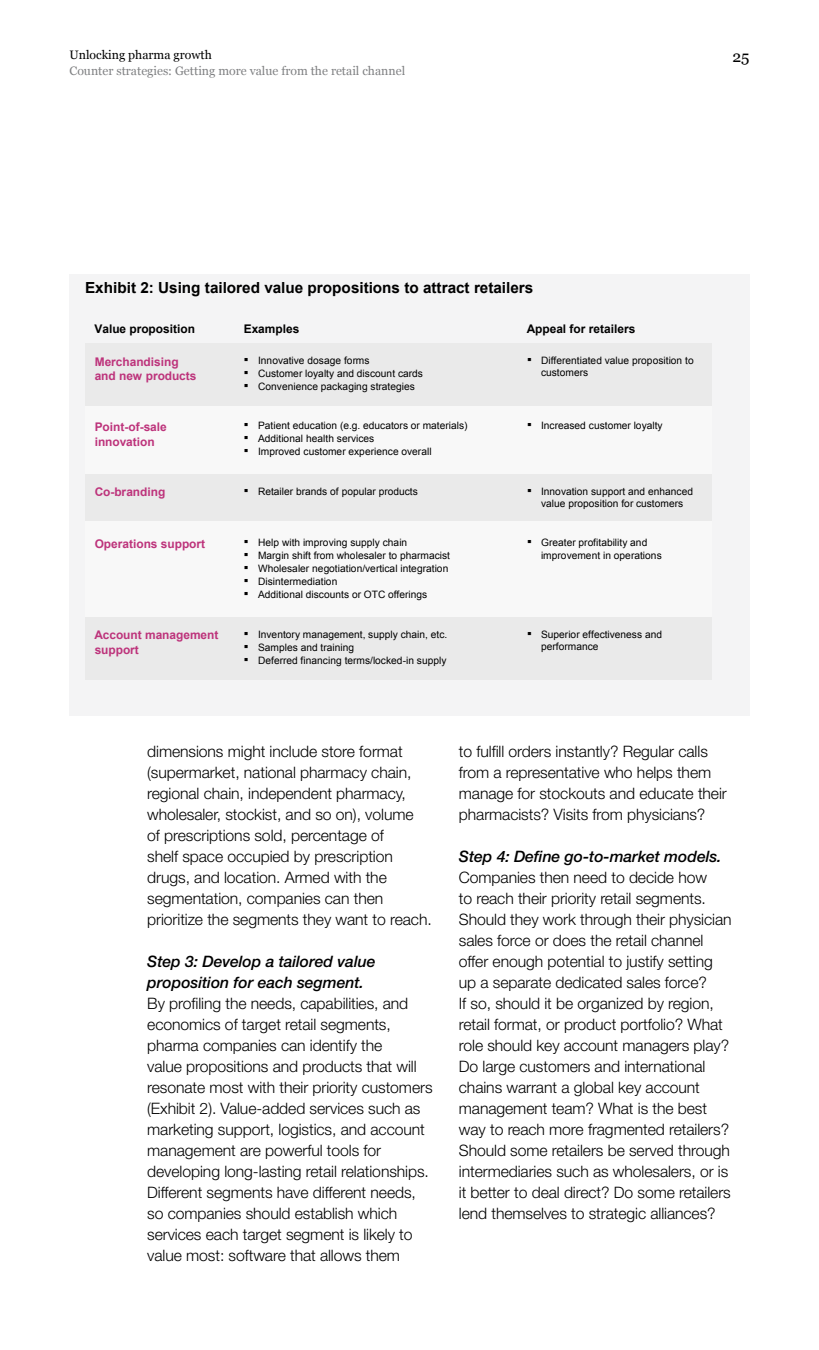
<style>
.page{position:relative;width:819px;height:1350px;background:#fff}
.page>*{position:absolute;margin:0;border:0;box-sizing:border-box;transform-origin:0 0}
.t1{font:300 15.75px/21px "Helvetica Neue LT Std";letter-spacing:-.005em;color:#000}
.t2{font:italic 500 15.75px/21px "Helvetica Neue LT Std";letter-spacing:-.005em;color:#000}
.t3{font:15.75px "Georgia";color:#000}
.t4{font:700 15.22px "Arial";color:#000}
.t5{font:12.25px "Georgia";color:#808183}
.t6{font:12.25px "Georgia";color:#000}
.t7{font:700 11.9px/14.9px "Arial";color:#bd337b}
.t8{font:700 11.9px "Arial";color:#000}
.t9{font:10.15px/12.2px "Arial";letter-spacing:.005em;color:#000}
.s1{font-size:13.47px;color:#010000}
</style>
<div class="page">
<div style="left:69px;top:274px;width:680px;height:441px;background:#f4f4f5"></div>
<div style="left:85px;top:347px;width:626px;height:314px;background:#f8f8f8"></div>
<div style="left:85px;top:616px;width:626px;height:63px;background:#eaeaea"></div>
<div style="left:85px;top:474px;width:626px;height:46px;background:#eaeaea"></div>
<div style="left:85px;top:343px;width:626px;height:63px;background:#eaeaea"></div>
<p class="t6" style="left:69px;top:48px;width:144px">Unlocking pharma growth</p>
<p class="t3" style="left:732px;top:47px;width:19px">25</p>
<p class="t5" style="left:69px;top:63px;width:337px">Counter strategies: Getting more value from the retail channel</p>
<p class="t4" style="left:85px;top:278px;width:450px">Exhibit 2: Using tailored value propositions to attract retailers</p>
<p class="t8" style="left:94px;top:321px;width:102px">Value proposition</p>
<p class="t8" style="left:526px;top:321px;width:110px">Appeal for retailers</p>
<p class="t8" style="left:244px;top:321px;width:57px">Examples</p>
<p class="t7" style="left:95px;top:354px;width:103px">Merchandising and new products</p>
<p class="t9" style="left:244px;top:354px;width:127px"><span class="s1">▪</span> Innovative dosage forms</p>
<p class="t9" style="left:244px;top:367px;width:180px"><span class="s1">▪</span> Customer loyalty and discount cards</p>
<p class="t9" style="left:244px;top:380px;width:172px"><span class="s1">▪</span> Convenience packaging strategies</p>
<p class="t9" style="left:541px;top:354px;width:154px;text-indent:-14px"><span class="s1">▪</span> Differentiated value proposition to customers</p>
<p class="t9" style="left:244px;top:419px;width:225px"><span class="s1">▪</span> Patient education (e.g. educators or materials)</p>
<p class="t9" style="left:244px;top:432px;width:132px"><span class="s1">▪</span> Additional health services</p>
<p class="t9" style="left:244px;top:445px;width:189px"><span class="s1">▪</span> Improved customer experience overall</p>
<p class="t7" style="left:95px;top:419px;width:74px">Point-of-sale</p>
<p class="t9" style="left:527px;top:419px;width:137px"><span class="s1">▪</span> Increased customer loyalty</p>
<p class="t7" style="left:95px;top:434px;width:62px">innovation</p>
<p class="t7" style="left:95px;top:485px;width:72px">Co-branding</p>
<p class="t9" style="left:244px;top:485px;width:175px"><span class="s1">▪</span> Retailer brands of popular products</p>
<p class="t9" style="left:527px;top:485px;width:167px;text-align:center"><span class="s1">▪</span> Innovation support and enhanced value proposition for customers</p>
<p class="t7" style="left:95px;top:536px;width:112px">Operations support</p>
<p class="t9" style="left:244px;top:537px;width:165px"><span class="s1">▪</span> Help with improving supply chain</p>
<p class="t9" style="left:244px;top:550px;width:208px"><span class="s1">▪</span> Margin shift from wholesaler to pharmacist</p>
<p class="t9" style="left:244px;top:562px;width:206px"><span class="s1">▪</span> Wholesaler negotiation/vertical integration</p>
<p class="t9" style="left:244px;top:575px;width:95px"><span class="s1">▪</span> Disintermediation</p>
<p class="t9" style="left:244px;top:588px;width:185px"><span class="s1">▪</span> Additional discounts or OTC offerings</p>
<p class="t9" style="left:541px;top:537px;width:122px;text-indent:-14px"><span class="s1">▪</span> Greater profitability and improvement in operations</p>
<p class="t7" style="left:94px;top:628px;width:125px">Account management support</p>
<p class="t9" style="left:244px;top:628px;width:205px"><span class="s1">▪</span> Inventory management, supply chain, etc.</p>
<p class="t9" style="left:244px;top:641px;width:112px"><span class="s1">▪</span> Samples and training</p>
<p class="t9" style="left:244px;top:654px;width:204px"><span class="s1">▪</span> Deferred financing terms/locked-in supply</p>
<p class="t9" style="left:541px;top:628px;width:123px;text-indent:-14px"><span class="s1">▪</span> Superior effectiveness and performance</p>
<p class="t1" style="left:147px;top:740px;width:286px">dimensions might include store format (supermarket, national pharmacy chain, regional chain, independent pharmacy, wholesaler, stockist, and so on), volume<br>of prescriptions sold, percentage of<br>shelf space occupied by prescription drugs, and location. Armed with the segmentation, companies can then prioritize the segments they want to reach.</p>
<p class="t2" style="left:147px;top:950px;width:230px">Step 3: Develop a tailored value proposition for each segment.</p>
<p class="t1" style="left:147px;top:992px;width:287px">By profiling the needs, capabilities, and economics of target retail segments, pharma companies can identify the<br>value propositions and products that will resonate most with their priority customers (Exhibit 2). Value-added services such as marketing support, logistics, and account management are powerful tools for developing long-lasting retail relationships.<br>Different segments have different needs, so companies should establish which services each target segment is likely to value most: software that allows them</p>
<p class="t1" style="left:459px;top:740px;width:269px">to fulfill orders instantly? Regular calls from a representative who helps them manage for stockouts and educate their pharmacists? Visits from physicians?</p>
<p class="t2" style="left:459px;top:845px;width:264px">Step 4: Define go-to-market models.</p>
<p class="t1" style="left:459px;top:866px;width:274px">Companies then need to decide how<br>to reach their priority retail segments.<br>Should they work through their physician sales force or does the retail channel offer enough potential to justify setting up a separate dedicated sales force?<br>If so, should it be organized by region, retail format, or product portfolio? What role should key account managers play?<br>Do large customers and international chains warrant a global key account management team? What is the best way to reach more fragmented retailers?<br>Should some retailers be served through intermediaries such as wholesalers, or is it better to deal direct? Do some retailers lend themselves to strategic alliances?</p>
</div>
